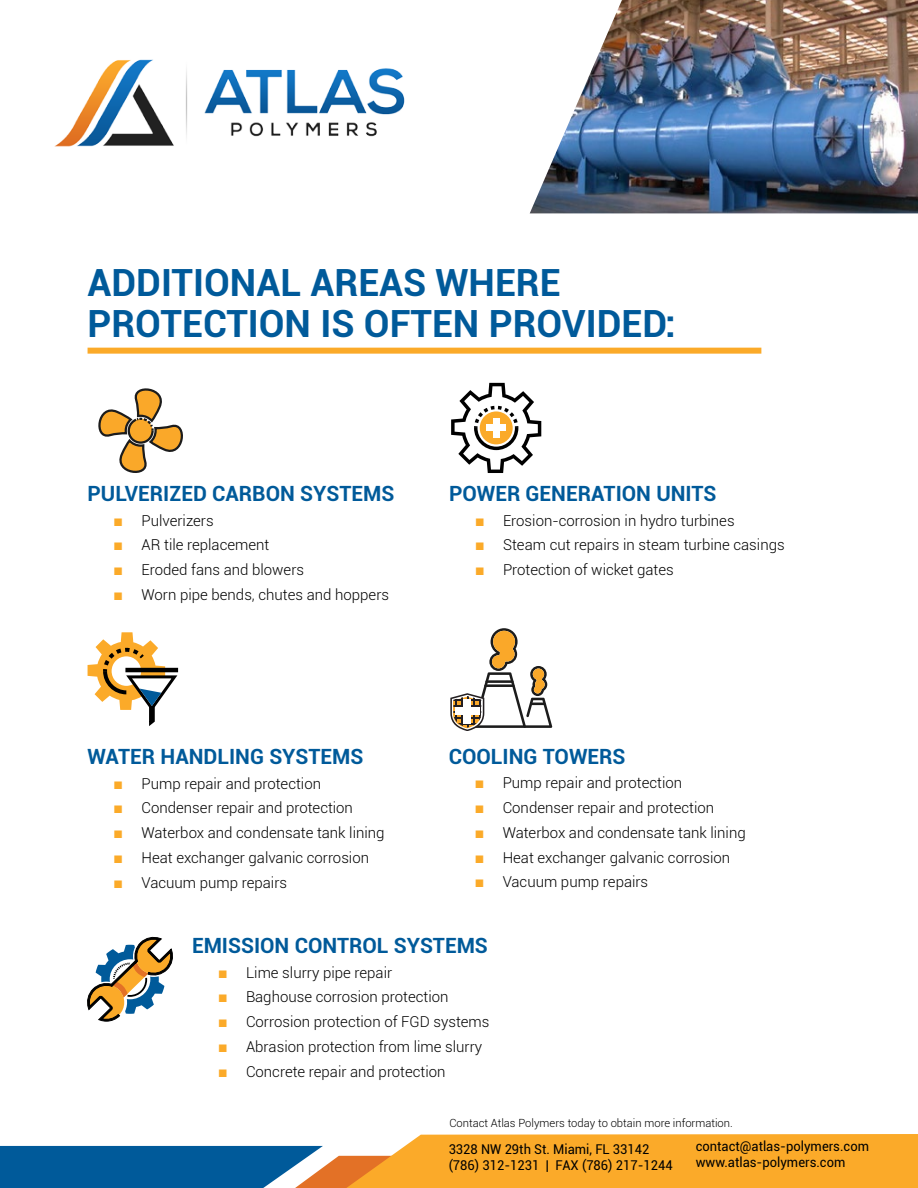
<style>
.page{position:relative;width:918px;height:1188px;background:#fff}
.page>*{position:absolute;margin:0;border:0;box-sizing:border-box;transform-origin:0 0}
.t1{font:700 37.5px/40.3px "Roboto";color:#005a9a}
.t2{font:700 21px "Roboto";color:#005a9a}
.t3{font:300 15px "Roboto";color:#000}
.t4{font:500 15px "Maven Pro";color:#fbaa29}
.t5{font:13.5px/15.8px "Roboto";color:#000;scale:.96 1}
.t6{font:300 11.25px "Roboto";color:#000}
</style>
<div class="page">
<div style="left:88px;top:348px;width:673px;height:6px;background:#fbaa29"></div>
<img style="left:530px;top:0;width:388px;height:213px">
<svg style="left:0;top:1134px;width:918px;height:54px;background:#bb9f63"></svg>
<img style="left:54px;top:59px;width:351px;height:88px">
<svg style="left:451px;top:383px;width:90px;height:90px"></svg>
<div style="left:493px;top:418px;width:6px;height:20px;background:#fff"></div>
<div style="left:486px;top:425px;width:20px;height:6px;background:#fff"></div>
<svg style="left:87px;top:632px;width:92px;height:390px"></svg>
<svg style="left:450px;top:628px;width:102px;height:102px"></svg>
<hr style="left:455px;top:696px;width:2px;height:32px;background:#241f21">
<hr style="left:461px;top:696px;width:2px;height:32px;background:#241f21">
<hr style="left:467px;top:696px;width:2px;height:32px;background:#241f21">
<hr style="left:473px;top:696px;width:2px;height:32px;background:#241f21">
<hr style="left:479px;top:696px;width:2px;height:32px;background:#241f21">
<hr style="left:453px;top:699px;width:28px;height:2px;background:#241f21">
<hr style="left:453px;top:705px;width:28px;height:2px;background:#241f21">
<hr style="left:453px;top:711px;width:28px;height:2px;background:#241f21">
<hr style="left:453px;top:717px;width:28px;height:2px;background:#241f21">
<hr style="left:453px;top:723px;width:28px;height:2px;background:#241f21">
<div style="left:463px;top:699px;width:8px;height:24px;background:#fff"></div>
<div style="left:455px;top:707px;width:24px;height:8px;background:#fff"></div>
<svg style="left:98px;top:388px;width:85px;height:85px"></svg>
<h1 class="t1" style="left:88px;top:261px;width:590px">ADDITIONAL AREAS WHERE<br>PROTECTION IS OFTEN PROVIDED:</h1>
<h2 class="t2" style="left:88px;top:479px;width:308px">PULVERIZED CARBON SYSTEMS</h2>
<p class="t4" style="left:115px;top:513px;width:9px">Ñ</p>
<p class="t3" style="left:142px;top:510px;width:74px">Pulverizers</p>
<p class="t4" style="left:115px;top:537px;width:9px">Ñ</p>
<p class="t3" style="left:142px;top:535px;width:129px">AR tile replacement</p>
<p class="t4" style="left:115px;top:562px;width:9px">Ñ</p>
<p class="t3" style="left:142px;top:559px;width:164px">Eroded fans and blowers</p>
<p class="t4" style="left:115px;top:587px;width:9px">Ñ</p>
<p class="t3" style="left:142px;top:584px;width:249px">Worn pipe bends, chutes and hoppers</p>
<h2 class="t2" style="left:449px;top:479px;width:269px">POWER GENERATION UNITS</h2>
<p class="t4" style="left:476px;top:513px;width:9px">Ñ</p>
<p class="t3" style="left:503px;top:510px;width:233px">Erosion-corrosion in hydro turbines</p>
<p class="t4" style="left:476px;top:537px;width:9px">Ñ</p>
<p class="t3" style="left:503px;top:535px;width:283px">Steam cut repairs in steam turbine casings</p>
<p class="t4" style="left:476px;top:562px;width:9px">Ñ</p>
<p class="t3" style="left:503px;top:559px;width:172px">Protection of wicket gates</p>
<h2 class="t2" style="left:88px;top:742px;width:277px">WATER HANDLING SYSTEMS</h2>
<p class="t4" style="left:115px;top:776px;width:9px">Ñ</p>
<p class="t3" style="left:142px;top:773px;width:181px">Pump repair and protection</p>
<p class="t4" style="left:115px;top:800px;width:9px">Ñ</p>
<p class="t3" style="left:142px;top:798px;width:213px">Condenser repair and protection</p>
<p class="t4" style="left:115px;top:825px;width:9px">Ñ</p>
<p class="t3" style="left:142px;top:822px;width:245px">Waterbox and condensate tank lining</p>
<p class="t4" style="left:115px;top:850px;width:9px">Ñ</p>
<p class="t3" style="left:142px;top:847px;width:229px">Heat exchanger galvanic corrosion</p>
<p class="t4" style="left:115px;top:875px;width:9px">Ñ</p>
<p class="t3" style="left:142px;top:872px;width:147px">Vacuum pump repairs</p>
<h2 class="t2" style="left:449px;top:741px;width:178px">COOLING TOWERS</h2>
<p class="t4" style="left:476px;top:775px;width:9px">Ñ</p>
<p class="t3" style="left:503px;top:773px;width:181px">Pump repair and protection</p>
<p class="t4" style="left:476px;top:800px;width:9px">Ñ</p>
<p class="t3" style="left:503px;top:797px;width:213px">Condenser repair and protection</p>
<p class="t4" style="left:476px;top:825px;width:9px">Ñ</p>
<p class="t3" style="left:503px;top:822px;width:245px">Waterbox and condensate tank lining</p>
<p class="t4" style="left:476px;top:850px;width:9px">Ñ</p>
<p class="t3" style="left:503px;top:847px;width:229px">Heat exchanger galvanic corrosion</p>
<p class="t4" style="left:476px;top:874px;width:9px">Ñ</p>
<p class="t3" style="left:503px;top:872px;width:147px">Vacuum pump repairs</p>
<h2 class="t2" style="left:192px;top:930px;width:297px">EMISSION CONTROL SYSTEMS</h2>
<p class="t4" style="left:219px;top:965px;width:9px">Ñ</p>
<p class="t3" style="left:246px;top:962px;width:148px">Lime slurry pipe repair</p>
<p class="t4" style="left:219px;top:989px;width:9px">Ñ</p>
<p class="t3" style="left:246px;top:987px;width:204px">Baghouse corrosion protection</p>
<p class="t4" style="left:219px;top:1014px;width:9px">Ñ</p>
<p class="t3" style="left:246px;top:1011px;width:245px">Corrosion protection of FGD systems</p>
<p class="t4" style="left:219px;top:1039px;width:9px">Ñ</p>
<p class="t3" style="left:246px;top:1036px;width:238px">Abrasion protection from lime slurry</p>
<p class="t4" style="left:219px;top:1064px;width:9px">Ñ</p>
<p class="t3" style="left:246px;top:1061px;width:201px">Concrete repair and protection</p>
<p class="t6" style="left:449px;top:1115px;width:285px">Contact Atlas Polymers today to obtain more information.</p>
<p class="t5" style="left:449px;top:1141px;width:235px">3328 NW 29th St. Miami, FL 33142 (786) 312-1231 | FAX (786) 217-1244</p>
<p class="t5" style="left:696px;top:1138px;width:182px">contact@atlas-polymers.com www.atlas-polymers.com</p>
</div>
